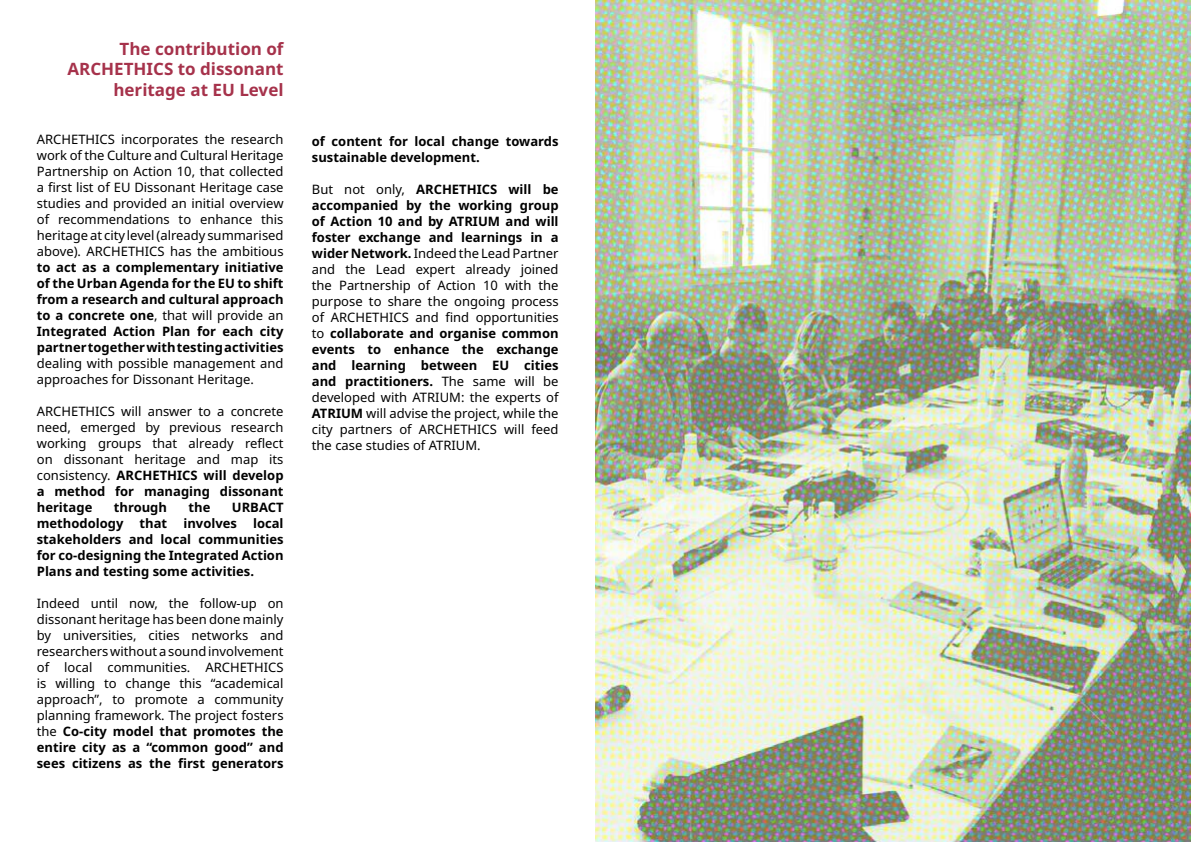
<style>
.page{position:relative;width:1191px;height:842px;background:#fff}
.page>*{position:absolute;margin:0;border:0;box-sizing:border-box;transform-origin:0 0}
.t1{font:700 17px/20.4px "Noto Sans";color:#a6324b;text-align:right}
.t2{font:13px/16px "Noto Sans";color:#000;text-align:justify}
.t3{font:700 13px/16px "Noto Sans";color:#000;text-align:justify}
.s1{font-weight:400}
.s2{font-weight:700}
</style>
<div class="page">
<img style="left:595px;top:0;width:596px;height:842px">
<h1 class="t1" style="left:67px;top:39px;width:218px">The contribution of<br>ARCHETHICS to dissonant heritage at EU Level</h1>
<p class="t2" style="left:37px;top:131px;width:248px">ARCHETHICS incorporates the research work of the Culture and Cultural Heritage Partnership on Action 10, that collected a first list of EU Dissonant Heritage case studies and provided an initial overview of recommendations to enhance this heritage at city level (already summarised above). ARCHETHICS has the ambitious</p>
<p class="t3" style="left:37px;top:259px;width:248px">to act as a complementary initiative of the Urban Agenda for the EU to shift from a research and cultural approach to a concrete one<span class="s1">, that will provide an </span>Integrated Action Plan for each city partner together with testing activities</p>
<p class="t2" style="left:37px;top:355px;width:248px">dealing with possible management and approaches for Dissonant Heritage.</p>
<p class="t2" style="left:37px;top:403px;width:248px">ARCHETHICS will answer to a concrete need, emerged by previous research working groups that already reflect on dissonant heritage and map its consistency. <span class="s2">ARCHETHICS will develop a method for managing dissonant heritage</span></p>
<p class="t3" style="left:114px;top:499px;width:55px">through</p>
<p class="t3" style="left:188px;top:499px;width:23px">the</p>
<p class="t3" style="left:37px;top:499px;width:248px;text-indent:195px">URBACT methodology that involves local stakeholders and local communities for co-designing the Integrated Action Plans and testing some activities.</p>
<p class="t2" style="left:37px;top:596px;width:248px">Indeed until now, the follow-up on dissonant heritage has been done mainly by universities, cities networks and researchers without a sound involvement of local communities. ARCHETHICS is willing to change this “academical approach”, to promote a community planning framework. The project fosters the <span class="s2">Co-city model that promotes the entire city as a “common good” and sees citizens as the first generators</span></p>
<p class="t3" style="left:312px;top:134px;width:248px">of content for local change towards sustainable development.</p>
<p class="t2" style="left:312px;top:182px;width:248px">But not only, <span class="s2">ARCHETHICS will be accompanied by the working group of Action 10 and by ATRIUM and will foster exchange and learnings in a wider Network.</span> Indeed the Lead Partner and the Lead expert already joined the Partnership of Action 10 with the purpose to share the ongoing process of ARCHETHICS and find opportunities to <span class="s2">collaborate and organise common events to enhance the exchange and learning between EU cities and practitioners.</span> The same will be developed with ATRIUM: the experts of <span class="s2">ATRIUM</span> will advise the project, while the city partners of ARCHETHICS will feed the case studies of ATRIUM.</p>
</div>
